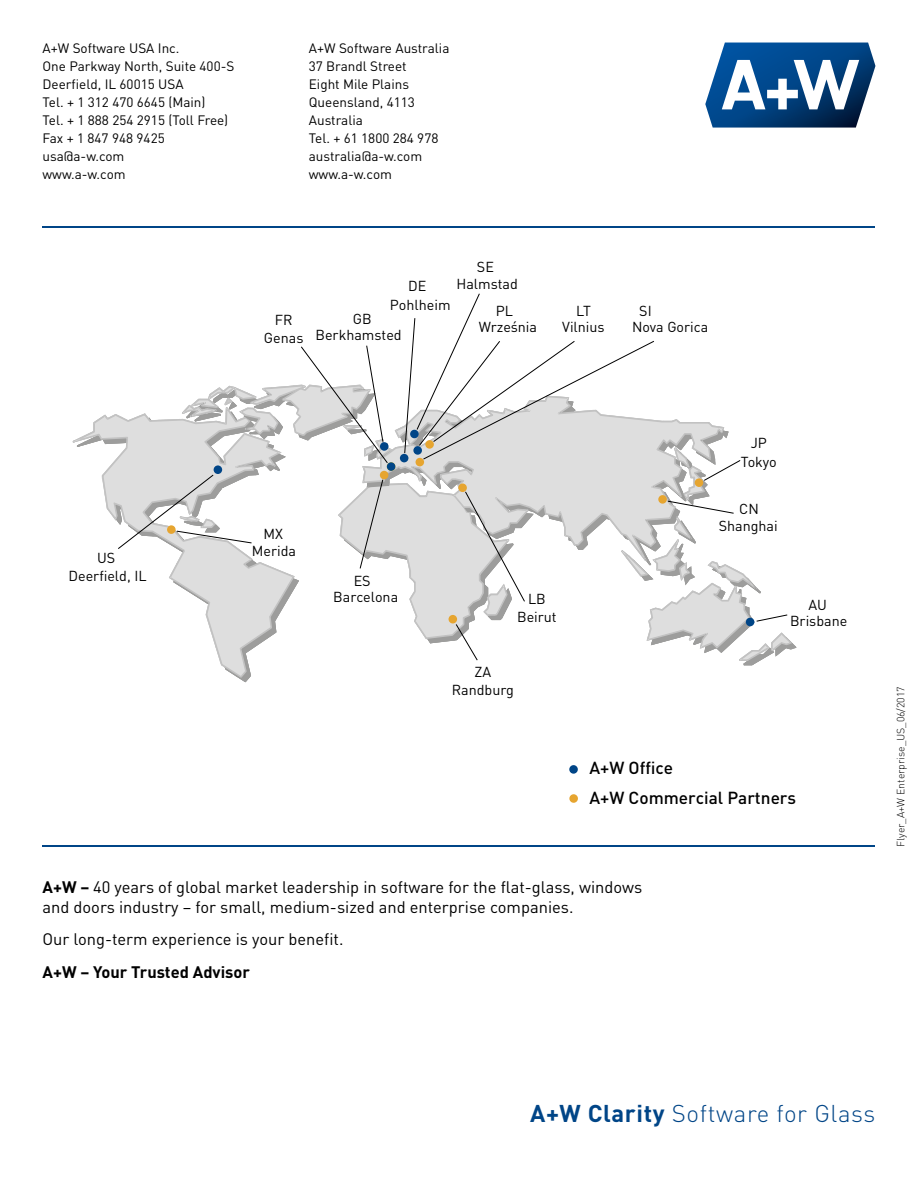
<style>
.page{position:relative;width:918px;height:1188px;background:#fff}
.page>*{position:absolute;margin:0;border:0;box-sizing:border-box;transform-origin:0 0}
.t1{font:300 24px "DINOT";letter-spacing:.025em;color:#004587}
.t2{font:500 17.25px/29.4px "DINOT";color:#000}
.t3{font:16.5px/19.8px "DINOT";color:#000}
.t4{font:700 16.5px "DINOT";color:#000}
.t5{font:14.25px/18.3px "DINOT";color:#000;text-align:center}
.t6{font:13.5px/18px "DINOT";color:#000}
.t7{font:300 10.5px "DINOT";color:#000}
.s1{font-weight:700}
</style>
<div class="page">
<hr style="left:43px;top:845px;width:832px;height:2px;background:#004587">
<hr style="left:43px;top:226px;width:832px;height:1px;background:#004587">
<div style="left:569px;top:794px;width:9px;height:9px;background:#e6a530;border-radius:50%"></div>
<div style="left:569px;top:765px;width:9px;height:9px;background:#004587;border-radius:50%"></div>
<svg style="left:72px;top:340px;width:725px;height:332px"></svg>
<div style="left:746px;top:618px;width:8px;height:8px;background:#004587;border-radius:50%"></div>
<svg style="left:705px;top:43px;width:170px;height:85px"></svg>
<p class="t6" style="left:43px;top:38px;width:193px">A+W Software USA Inc.<br>One Parkway North, Suite 400-S<br>Deerfield, IL 60015 USA<br>Tel. + 1 312 470 6645 (Main)<br>Tel. + 1 888 254 2915 (Toll Free)<br>Fax + 1 847 948 9425 usa@a-w.com<br>www.a-w.com</p>
<p class="t6" style="left:309px;top:38px;width:142px">A+W Software Australia<br>37 Brandl Street<br>Eight Mile Plains<br>Queensland, 4113<br>Australia<br>Tel. + 61 1800 284 978 australia@a-w.com www.a-w.com</p>
<p class="t5" style="left:390px;top:276px;width:62px">DE<br>Pohlheim</p>
<p class="t5" style="left:264px;top:310px;width:41px">FR<br>Genas</p>
<p class="t5" style="left:316px;top:310px;width:88px;line-height:16.5px">GB<br>Berkhamsted</p>
<p class="t5" style="left:457px;top:258px;width:63px;line-height:16.6px">SE<br>Halmstad</p>
<p class="t5" style="left:479px;top:302px;width:60px;line-height:16.5px">PL<br>Wrze´snia</p>
<p class="t5" style="left:562px;top:302px;width:44px;line-height:16.5px">LT<br>Vilnius</p>
<p class="t5" style="left:632px;top:302px;width:78px;line-height:16.5px;text-align:left;text-indent:7px">SI<br>Nova Gorica</p>
<p class="t5" style="left:69px;top:548px;width:80px">US<br>Deerfield, IL</p>
<p class="t5" style="left:252px;top:525px;width:46px;line-height:16.6px">MX<br>Merida</p>
<p class="t5" style="left:333px;top:572px;width:66px;line-height:16.6px">ES<br>Barcelona</p>
<p class="t5" style="left:517px;top:589px;width:41px">LB<br>Beirut</p>
<p class="t5" style="left:452px;top:662px;width:63px">ZA<br>Randburg</p>
<p class="t5" style="left:741px;top:434px;width:37px">JP<br>Tokyo</p>
<p class="t5" style="left:719px;top:500px;width:60px;line-height:16.6px">CN<br>Shanghai</p>
<p class="t5" style="left:790px;top:596px;width:59px;line-height:15.9px">AU<br>Brisbane</p>
<p class="t2" style="left:589px;top:753px;width:208px">A+W Office<br>A+W Commercial Partners</p>
<p class="t3" style="left:43px;top:876px;width:601px"><span class="s1">A+W –</span> 40 years of global market leadership in software for the flat-glass, windows and doors industry – for small, medium-sized and enterprise companies.</p>
<p class="t3" style="left:43px;top:929px;width:303px">Our long-term experience is your benefit.</p>
<p class="t4" style="left:43px;top:961px;width:209px">A+W – Your Trusted Advisor</p>
<p class="t7" style="left:894px;top:847px;width:162px;rotate:-90deg">Flyer_A+W Enterprise_US_06/2017</p>
<h1 class="t1" style="left:530px;top:1097px;width:347px"><span class="s1">A+W Clarity</span> Software for Glass</h1>
</div>
